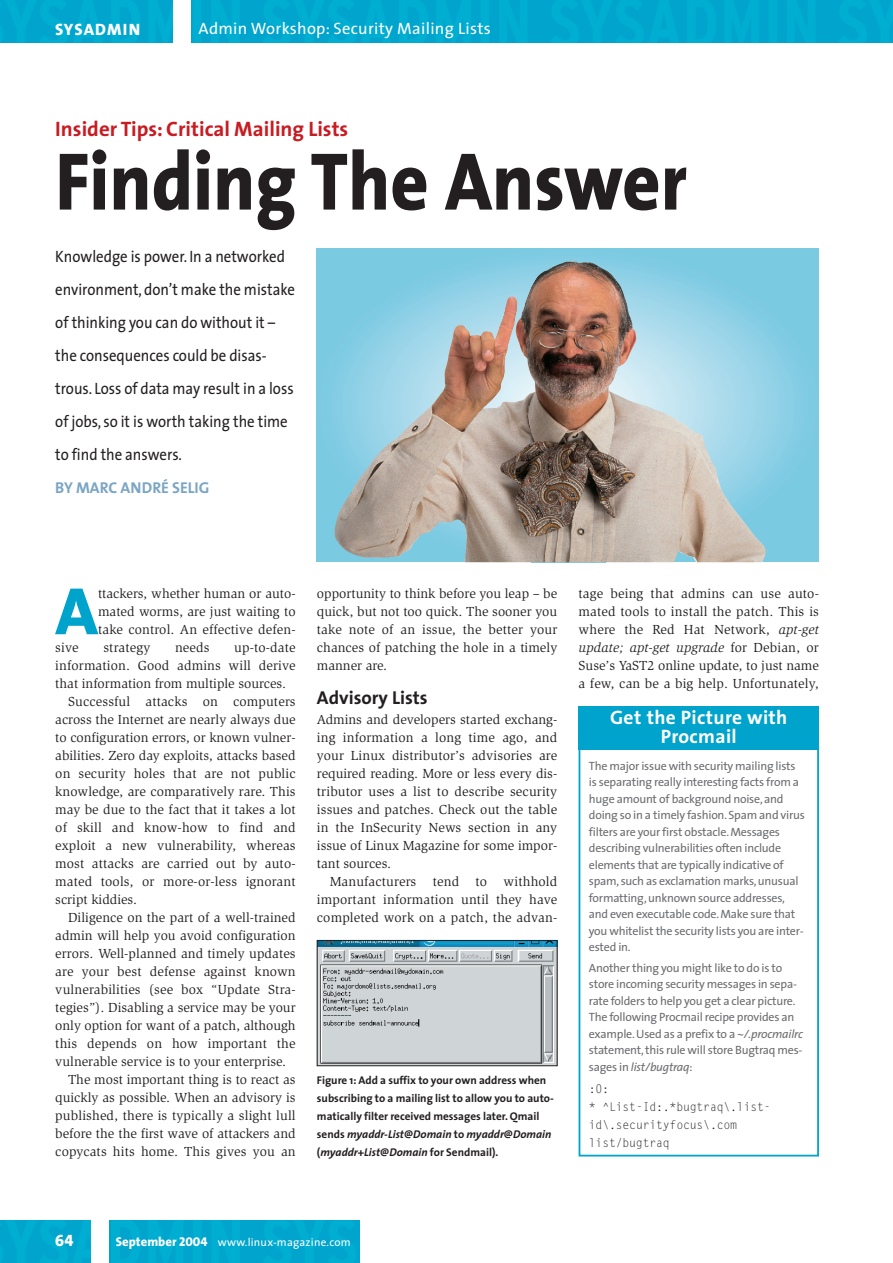
<style>
.page{position:relative;width:893px;height:1263px;background:#fff}
.page>*{position:absolute;margin:0;border:0;box-sizing:border-box;transform-origin:0 0}
.t1{font:800 82.5px "The Sans";color:#231f20;scale:.9 1}
.t2{font:800 67.65px "The Sans";color:#00a3cb}
.t3{font:700 21px "The Sans";color:#c61c22}
.t4{font:700 19.5px/19.5px "The Sans";letter-spacing:.02em;color:#fff;text-align:center}
.t5{font:700 18.75px "The Sans";color:#231f20}
.t6{font:16.5px/33px "The Sans";color:#231f20;scale:.9 1}
.t7{font:16.5px "The Sans";letter-spacing:.02em;color:#fff}
.t8{font:16.5px "The Sans Extra Bold Caps";letter-spacing:.065em;color:#fff}
.t9{font:16.5px "The Sans Extra Bold Expert";color:#fff}
.t10{font:700 15.75px "The Sans";color:#7aa5c4}
.t11{font:13.5px/18px "Slimbach";letter-spacing:.005em;color:#231f20;text-align:justify}
.t12{font:12px/16.5px "The Sans";letter-spacing:-.02em;color:#6c6d70}
.t13{font:12px/18px "Gothic Looser";letter-spacing:-.015em;color:#231f20;scale:.96 1}
.t14{font:700 11.25px/18px "The Sans";color:#231f20}
.t15{font:11.25px "The Sans";letter-spacing:.02em;color:#fff}
.s1{font-style:italic}
.s2{font-weight:800;font-size:12.75px}
.s3{font-family:"The Sans Extra Bold Caps";font-size:12.75px}
</style>
<div class="page">
<svg style="left:317px;top:249px;width:502px;height:313px;background:#88c5d6"></svg>
<img style="left:334px;top:261px;width:422px;height:281px">
<div style="left:0;top:0;width:892px;height:43px;background:#00a6ce"></div>
<div style="left:173px;top:0;width:17px;height:43px;background:#fff"></div>
<div style="left:0;top:1220px;width:359px;height:43px;background:#00a7ce"></div>
<div style="left:91px;top:1220px;width:17px;height:43px;background:#fff"></div>
<img style="left:319px;top:942px;width:236px;height:122px">
<div style="left:317px;top:940px;width:240px;height:126px;border:1px solid #231f20"></div>
<div style="left:578px;top:723px;width:241px;height:434px;border:2px solid #00a3cb"></div>
<div style="left:578px;top:706px;width:241px;height:44px;background:#00a3cb"></div>
<p class="t8" style="left:55px;top:20px;width:87px">SYSADMIN</p>
<p class="t7" style="left:198px;top:21px;width:294px">Admin Workshop: Security Mailing Lists</p>
<h3 class="t3" style="left:55px;top:120px;width:294px">Insider Tips: Critical Mailing Lists</h3>
<h1 class="t1" style="left:55px;top:148px;width:703px">Finding The Answer</h1>
<p class="t6" style="left:55px;top:241px;width:268px">Knowledge is power. In a networked environment, don’t make the mistake of thinking you can do without it – the consequences could be disas&shy;trous. Loss of data may result in a loss of jobs, so it is worth taking the time to find the answers.</p>
<p class="t10" style="left:55px;top:481px;width:156px">BY MARC ANDRÉ SELIG</p>
<h2 class="t2" style="left:55px;top:584px;width:44px">A</h2>
<p class="t11" style="left:98px;top:586px;width:199px">ttackers, whether human or auto&shy;mated worms, are just waiting to take control. An effective defen-</p>
<p class="t11" style="left:55px;top:640px;width:25px">sive</p>
<p class="t11" style="left:103px;top:640px;width:48px">strategy</p>
<p class="t11" style="left:175px;top:640px;width:36px">needs</p>
<p class="t11" style="left:234px;top:640px;width:63px">up-to-date</p>
<p class="t11" style="left:55px;top:658px;width:242px">information. Good admins will derive</p>
<p class="t11" style="left:55px;top:676px;width:232px">that information from multiple sources.</p>
<p class="t11" style="left:68px;top:694px;width:229px">Successful attacks on computers</p>
<p class="t11" style="left:55px;top:712px;width:242px">across the Internet are nearly always due</p>
<p class="t11" style="left:55px;top:730px;width:242px">to configuration errors, or known vulner-</p>
<p class="t11" style="left:55px;top:748px;width:242px">abilities. Zero day exploits, attacks based</p>
<p class="t11" style="left:55px;top:766px;width:242px">on security holes that are not public</p>
<p class="t11" style="left:55px;top:784px;width:242px">knowledge, are comparatively rare. This</p>
<p class="t11" style="left:55px;top:802px;width:242px">may be due to the fact that it takes a lot</p>
<p class="t11" style="left:55px;top:820px;width:242px">of skill and know-how to find and</p>
<p class="t11" style="left:55px;top:838px;width:242px">exploit a new vulnerability, whereas</p>
<p class="t11" style="left:55px;top:856px;width:242px">most attacks are carried out by auto-</p>
<p class="t11" style="left:55px;top:874px;width:242px">mated tools, or more-or-less ignorant</p>
<p class="t11" style="left:55px;top:892px;width:83px">script kiddies.</p>
<p class="t11" style="left:68px;top:910px;width:229px">Diligence on the part of a well-trained</p>
<p class="t11" style="left:55px;top:928px;width:242px">admin will help you avoid configuration</p>
<p class="t11" style="left:55px;top:946px;width:242px">errors. Well-planned and timely updates</p>
<p class="t11" style="left:55px;top:964px;width:242px">are your best defense against known</p>
<p class="t11" style="left:55px;top:982px;width:242px">vulnerabilities (see box “Update Stra-</p>
<p class="t11" style="left:55px;top:1000px;width:242px">tegies”). Disabling a service may be your</p>
<p class="t11" style="left:55px;top:1018px;width:242px">only option for want of a patch, although</p>
<p class="t11" style="left:55px;top:1036px;width:242px">this depends on how important the</p>
<p class="t11" style="left:55px;top:1054px;width:232px">vulnerable service is to your enterprise.</p>
<p class="t11" style="left:68px;top:1072px;width:229px">The most important thing is to react as</p>
<p class="t11" style="left:55px;top:1090px;width:242px">quickly as possible. When an advisory is</p>
<p class="t11" style="left:55px;top:1108px;width:242px">published, there is typically a slight lull</p>
<p class="t11" style="left:55px;top:1126px;width:242px">before the the first wave of attackers and</p>
<p class="t11" style="left:55px;top:1144px;width:242px">copycats hits home. This gives you an</p>
<p class="t11" style="left:317px;top:586px;width:242px">opportunity to think before you leap – be quick, but not too quick. The sooner you take note of an issue, the better your chances of patching the hole in a timely manner are.</p>
<h3 class="t5" style="left:317px;top:690px;width:112px">Advisory Lists</h3>
<p class="t11" style="left:317px;top:712px;width:242px">Admins and developers started exchang&shy;ing information a long time ago, and your Linux distributor’s advisories are required reading. More or less every dis&shy;tributor uses a list to describe security issues and patches. Check out the table in the InSecurity News section in any issue of Linux Magazine for some impor&shy;tant sources.</p>
<p class="t11" style="left:317px;top:874px;width:242px;text-indent:13px">Manufacturers tend to withhold important information until they have completed work on a patch, the advan-</p>
<p class="t14" style="left:317px;top:1073px;width:238px">Figure 1: Add a suffix to your own address when subscribing to a mailing list to allow you to auto&shy;matically filter received messages later. Qmail sends <span class="s1">myaddr-List@Domain</span> to <span class="s1">myaddr@Domain </span>(<span class="s1">myaddr+List@Domain</span> for Sendmail).</p>
<p class="t11" style="left:578px;top:586px;width:242px">tage being that admins can use auto&shy;mated tools to install the patch. This is where the Red Hat Network, <span class="s1">apt-get update; apt-get upgrade</span> for Debian, or Suse’s YaST2 online update, to just name a few, can be a big help. Unfortunately,</p>
<h3 class="t4" style="left:610px;top:709px;width:179px">Get the Picture with<br>Procmail</h3>
<p class="t12" style="left:589px;top:758px;width:217px">The major issue with security mailing lists is separating really interesting facts from a huge amount of background noise, and doing so in a timely fashion. Spam and virus filters are your first obstacle. Messages describing vulnerabilities often include elements that are typically indicative of spam, such as exclamation marks, unusual formatting, unknown source addresses, and even executable code. Make sure that you whitelist the security lists you are inter&shy;ested in.</p>
<p class="t12" style="left:589px;top:961px;width:215px">Another thing you might like to do is to store incoming security messages in sepa&shy;rate folders to help you get a clear picture.<br>The following Procmail recipe provides an example. Used as a prefix to a <span class="s1">~/.procmailrc </span>statement, this rule will store Bugtraq mes&shy;sages in <span class="s1">list/bugtraq</span>:</p>
<p class="t13" style="left:589px;top:1081px;width:191px">:0:<br>* ^List-Id:.*bugtraq\.list&shy;id\.securityfocus\.com list/bugtraq</p>
<p class="t9" style="left:55px;top:1231px;width:20px">64</p>
<p class="t15" style="left:116px;top:1238px;width:236px"><span class="s2">September</span> <span class="s3">2004</span> www.linux-magazine.com</p>
</div>
